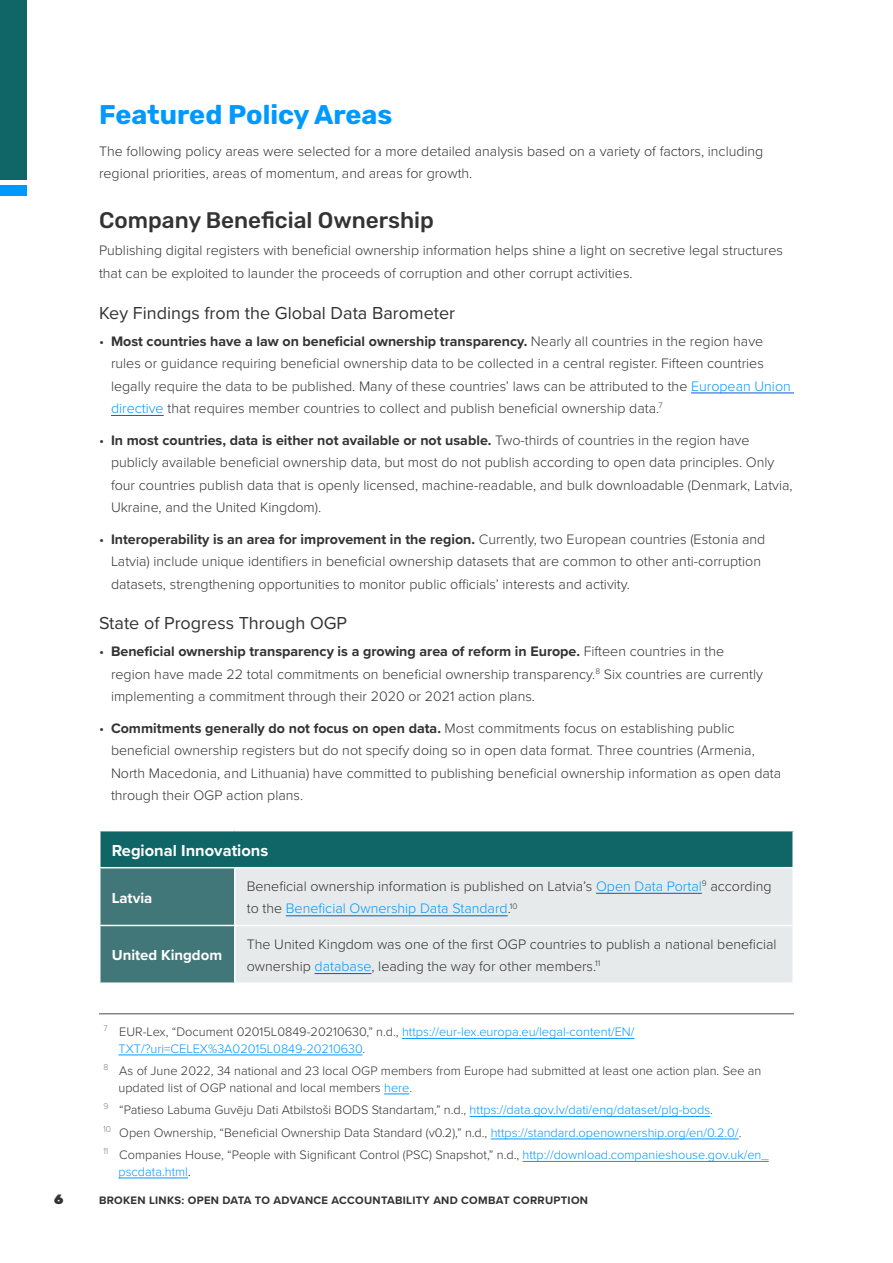
<style>
.page{position:relative;width:893px;height:1263px;background:#fff}
.page>*{position:absolute;margin:0;border:0;box-sizing:border-box;transform-origin:0 0}
.Header_2_BLUE{font:700 27px "Rubik";color:#09f}
.Heading_3{font:500 22.5px "Rubik";color:#323332}
.Heading_4{font:18px "Proxima Nova";color:#323332}
.Heading_4-2{font:700 16.5px "Proxima Nova";color:#fff}
.Body_Copy{font:700 15px "Proxima Nova";color:#fff}
.Body_Copy-2{font:300 14.25px/22.5px "Proxima Nova";color:#323332}
.t1{font:900 13.5px "Rubik";color:#323332}
.Footnotes{font:300 12.75px/16.5px "Proxima Nova";color:#323332}
.Footnotes-2{font:300 12.75px/16.5px "Proxima Nova";color:#09f}
.t2{font:700 11.25px "Proxima Nova";letter-spacing:.025em;color:#323332}
.s1{font-weight:700}
.s2{color:#09f}
.s3{color:#323332}
.s4{font-size:15px}
</style>
<div class="page">
<hr style="left:691px;top:393px;width:103px;height:1px;background:#15c">
<hr style="left:111px;top:415px;width:53px;height:1px;background:#15c">
<hr style="left:99px;top:1013px;width:695px;height:1px;background:#504c4c">
<hr style="left:402px;top:1038px;width:232px;height:1px;background:#09f">
<hr style="left:118px;top:1055px;width:244px;height:1px;background:#09f">
<svg style="left:384px;top:1094px;width:25px;height:1px"></svg>
<hr style="left:470px;top:1116px;width:240px;height:1px;background:#09f">
<hr style="left:491px;top:1139px;width:248px;height:1px;background:#09f">
<hr style="left:523px;top:1161px;width:246px;height:1px;background:#09f">
<hr style="left:118px;top:1178px;width:70px;height:1px;background:#09f">
<div style="left:100px;top:831px;width:693px;height:37px;background:#106566"></div>
<div style="left:100px;top:868px;width:134px;height:114px;background:#417778"></div>
<div style="left:236px;top:868px;width:556px;height:114px;background:#e7eaeb"></div>
<hr style="left:792px;top:831px;width:2px;height:36px;background:#fff">
<hr style="left:99px;top:867px;width:136px;height:1px;background:#fff">
<hr style="left:235px;top:867px;width:559px;height:1px;background:#fff">
<hr style="left:99px;top:925px;width:136px;height:1px;background:#fff">
<hr style="left:235px;top:925px;width:559px;height:1px;background:#fff">
<hr style="left:596px;top:893px;width:106px;height:1px;background:#15c">
<hr style="left:286px;top:915px;width:222px;height:1px;background:#15c">
<hr style="left:315px;top:973px;width:56px;height:1px;background:#15c">
<div style="left:0;top:0;width:27px;height:180px;background:#106566"></div>
<div style="left:0;top:185px;width:27px;height:11px;background:#09f"></div>
<p class="Header_2_BLUE" style="left:99px;top:99px;width:295px">Featured Policy Areas</p>
<p class="Body_Copy-2" style="left:99px;top:139px;width:666px">The following policy areas were selected for a more detailed analysis based on a variety of factors, including regional priorities, areas of momentum, and areas for growth.</p>
<p class="Heading_3" style="left:99px;top:208px;width:337px">Company Beneficial Ownership</p>
<p class="Body_Copy-2" style="left:99px;top:238px;width:685px">Publishing digital registers with beneficial ownership information helps shine a light on secretive legal structures that can be exploited to launder the proceeds of corruption and other corrupt activities.</p>
<p class="Heading_4" style="left:99px;top:299px;width:358px">Key Findings from the Global Data Barometer</p>
<p class="Body_Copy-2" style="left:111px;top:329px;width:681px;text-indent:-12px">• <span class="s1">Most countries have a law on beneficial ownership transparency.</span> Nearly all countries in the region have rules or guidance requiring beneficial ownership data to be collected in a central register. Fifteen countries legally require the data to be published. Many of these countries’ laws can be attributed to the <span class="s2">European Union directive</span> that requires member countries to collect and publish beneficial ownership data.<sup>7</sup></p>
<p class="Body_Copy-2" style="left:111px;top:428px;width:683px;text-indent:-12px">• <span class="s1">In most countries, data is either not available or not usable.</span> Two-thirds of countries in the region have publicly available beneficial ownership data, but most do not publish according to open data principles. Only four countries publish data that is openly licensed, machine-readable, and bulk downloadable (Denmark, Latvia, Ukraine, and the United Kingdom).</p>
<p class="Body_Copy-2" style="left:111px;top:527px;width:656px;text-indent:-12px">• <span class="s1">Interoperability is an area for improvement in the region.</span> Currently, two European countries (Estonia and<br>Latvia) include unique identifiers in beneficial ownership datasets that are common to other anti-corruption datasets, strengthening opportunities to monitor public officials’ interests and activity.</p>
<p class="Heading_4" style="left:99px;top:610px;width:250px">State of Progress Through OGP</p>
<p class="Body_Copy-2" style="left:111px;top:640px;width:653px;text-indent:-12px">• <span class="s1">Beneficial ownership transparency is a growing area of reform in Europe.</span> Fifteen countries in the region have made 22 total commitments on beneficial ownership transparency.<sup>8</sup> Six countries are currently implementing a commitment through their 2020 or 2021 action plans.</p>
<p class="Body_Copy-2" style="left:111px;top:716px;width:672px;text-indent:-12px">• <span class="s1">Commitments generally do not focus on open data.</span> Most commitments focus on establishing public beneficial ownership registers but do not specify doing so in open data format. Three countries (Armenia, North Macedonia, and Lithuania) have committed to publishing beneficial ownership information as open data through their OGP action plans.</p>
<p class="Heading_4-2" style="left:112px;top:838px;width:158px">Regional Innovations</p>
<p class="Body_Copy" style="left:112px;top:886px;width:42px">Latvia</p>
<p class="Body_Copy-2" style="left:247px;top:874px;width:526px">Beneficial ownership information is published on Latvia’s <span class="s2">Open Data Portal</span><sup>9</sup> according to the <span class="s2">Beneficial Ownership Data Standard</span>.<sup>10</sup></p>
<p class="Body_Copy" style="left:112px;top:944px;width:112px">United Kingdom</p>
<p class="Body_Copy-2" style="left:247px;top:932px;width:531px">The United Kingdom was one of the first OGP countries to publish a national beneficial ownership <span class="s2">database</span>, leading the way for other members.<sup>11</sup></p>
<p class="Footnotes-2" style="left:118px;top:1023px;width:517px;text-indent:-15px"><sup>7</sup> <span class="s3">EUR-Lex, “Document 02015L0849-20210630,” n.d.,</span> https://eur-lex.europa.eu/legal-content/EN/<br>TXT/?uri=CELEX%3A02015L0849-20210630<span class="s3">.</span></p>
<p class="Footnotes" style="left:118px;top:1062px;width:644px;text-indent:-15px"><sup>8</sup> As of June 2022, 34 national and 23 local OGP members from Europe had submitted at least one action plan. See an updated list of OGP national and local members <span class="s2">here</span>.</p>
<p class="Footnotes" style="left:104px;top:1101px;width:611px"><sup>9</sup> “Patieso Labuma Guvēju Dati Atbilstoši BODS Standartam,” n.d., <span class="s2">https://data.gov.lv/dati/eng/dataset/plg-bods</span>.</p>
<p class="Footnotes" style="left:103px;top:1124px;width:639px"><sup>10</sup> Open Ownership, “Beneficial Ownership Data Standard (v0.2),” n.d., <span class="s2">https://standard.openownership.org/en/0.2.0/</span>.</p>
<p class="Footnotes" style="left:118px;top:1146px;width:652px;text-indent:-15px"><sup>11</sup> Companies House, “People with Significant Control (PSC) Snapshot,” n.d., <span class="s2">http://download.companieshouse.gov.uk/en_ pscdata.html</span><span class="s4">.</span></p>
<p class="t1" style="left:54px;top:1191px;width:11px">6</p>
<p class="t2" style="left:99px;top:1191px;width:491px">BROKEN LINKS: OPEN DATA TO ADVANCE ACCOUNTABILITY AND COMBAT CORRUPTION</p>
</div>
